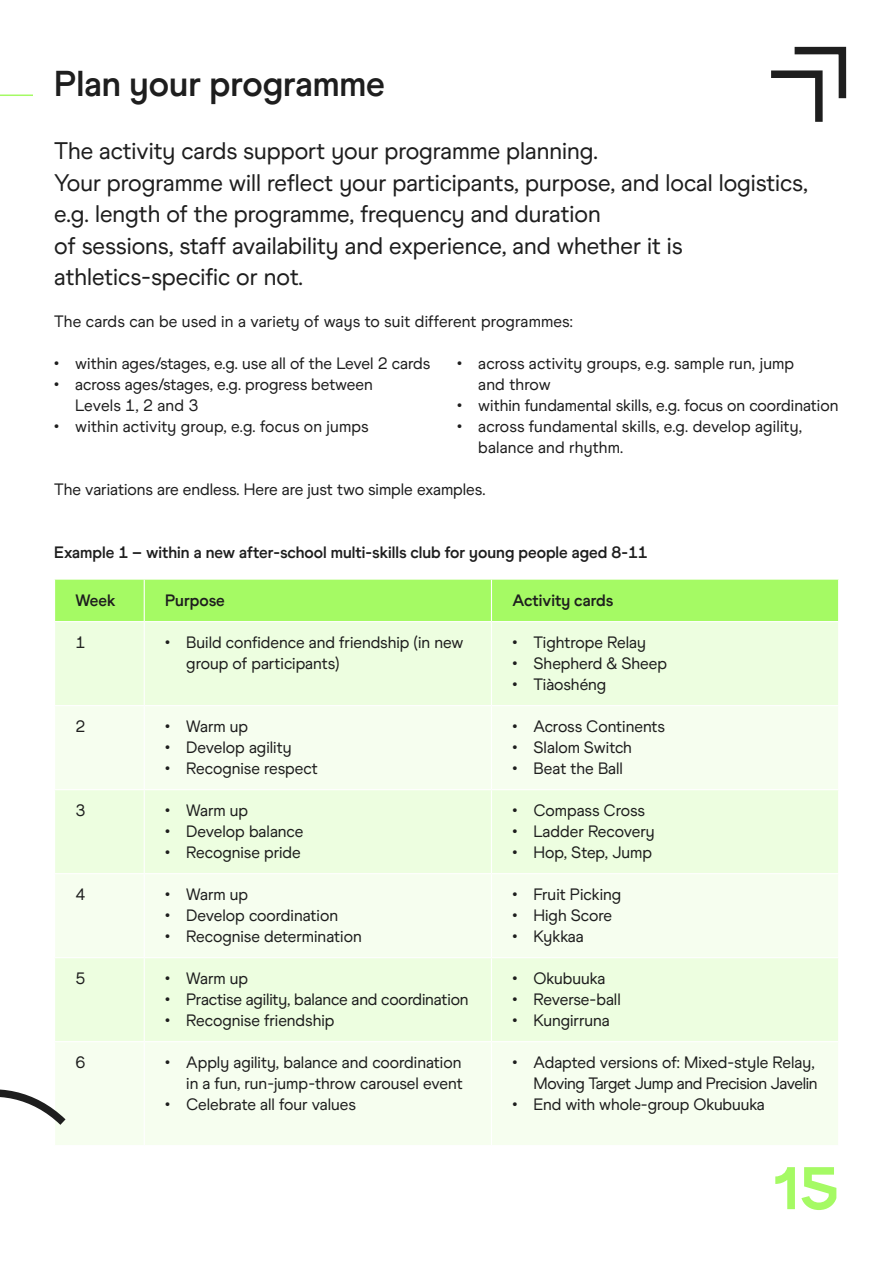
<style>
.page{position:relative;width:893px;height:1263px;background:#fff}
.page>*{position:absolute;margin:0;border:0;box-sizing:border-box;transform-origin:0 0}
.t1{font:60px "World Athletics Headline";color:#a5fa64}
.t2{font:700 36px "World Athletics";color:#1e1e1e}
.t3{font:24px/31.5px "World Athletics";color:#1e1e1e}
.t4{font:16.5px/21px "World Athletics";color:#1e1e1e}
.t5{font:700 16.5px "World Athletics";color:#1e1e1e}
.t6{font:16.5px/21px "World Athletics";letter-spacing:-.02em;color:#1e1e1e;text-align:right}
</style>
<div class="page">
<div style="left:55px;top:580px;width:783px;height:41px;background:#a5fa64"></div>
<div style="left:55px;top:622px;width:783px;height:83px;background:#edfee0"></div>
<svg style="left:55px;top:706px;width:783px;height:439px;fill:#f6feef"></svg>
<hr style="left:144px;top:580px;width:1px;height:41px;background:#fff">
<hr style="left:491px;top:580px;width:1px;height:41px;background:#fff">
<hr style="left:144px;top:622px;width:1px;height:83px;background:#fff">
<hr style="left:491px;top:622px;width:1px;height:83px;background:#fff">
<hr style="left:144px;top:706px;width:1px;height:83px;background:#fff">
<hr style="left:491px;top:706px;width:1px;height:83px;background:#fff">
<hr style="left:54px;top:789px;width:90px;height:1px;background:#fff">
<hr style="left:144px;top:789px;width:347px;height:1px;background:#fff">
<hr style="left:144px;top:790px;width:1px;height:83px;background:#fff">
<hr style="left:491px;top:789px;width:348px;height:1px;background:#fff">
<hr style="left:491px;top:790px;width:1px;height:83px;background:#fff">
<hr style="left:54px;top:873px;width:90px;height:1px;background:#fff">
<hr style="left:144px;top:873px;width:347px;height:1px;background:#fff">
<hr style="left:144px;top:874px;width:1px;height:83px;background:#fff">
<hr style="left:491px;top:873px;width:348px;height:1px;background:#fff">
<hr style="left:491px;top:874px;width:1px;height:83px;background:#fff">
<hr style="left:54px;top:957px;width:90px;height:1px;background:#fff">
<hr style="left:144px;top:957px;width:347px;height:1px;background:#fff">
<hr style="left:144px;top:958px;width:1px;height:83px;background:#fff">
<hr style="left:491px;top:957px;width:348px;height:1px;background:#fff">
<hr style="left:491px;top:958px;width:1px;height:83px;background:#fff">
<hr style="left:54px;top:1041px;width:90px;height:1px;background:#fff">
<hr style="left:144px;top:1041px;width:347px;height:1px;background:#fff">
<hr style="left:144px;top:1042px;width:1px;height:103px;background:#fff">
<hr style="left:491px;top:1041px;width:348px;height:1px;background:#fff">
<hr style="left:491px;top:1042px;width:1px;height:103px;background:#fff">
<svg style="left:771px;top:46px;width:76px;height:76px"></svg>
<svg style="left:0;top:1077px;width:74px;height:68px"></svg>
<hr style="left:0;top:94px;width:33px;height:2px;background:#a5fa64">
<h2 class="t2" style="left:54px;top:62px;width:332px">Plan your programme</h2>
<p class="t3" style="left:54px;top:135px;width:755px">The activity cards support your programme planning.<br>Your programme will reflect your participants, purpose, and local logistics, e.g. length of the programme, frequency and duration<br>of sessions, staff availability and experience, and whether it is athletics-specific or not.</p>
<p class="t4" style="left:54px;top:311px;width:520px">The cards can be used in a variety of ways to suit different programmes:</p>
<p class="t4" style="left:54px;top:353px;width:377px">• within ages/stages, e.g. use all of the Level 2 cards</p>
<p class="t4" style="left:75px;top:374px;width:299px;text-indent:-21px">• across ages/stages, e.g. progress between<br>Levels 1, 2 and 3</p>
<p class="t4" style="left:54px;top:416px;width:316px">• within activity group, e.g. focus on jumps</p>
<p class="t4" style="left:478px;top:353px;width:317px;text-indent:-21px">• across activity groups, e.g. sample run, jump and throw</p>
<p class="t4" style="left:457px;top:395px;width:383px">• within fundamental skills, e.g. focus on coordination</p>
<p class="t4" style="left:478px;top:416px;width:325px;text-indent:-21px">• across fundamental skills, e.g. develop agility, balance and rhythm.</p>
<p class="t4" style="left:54px;top:479px;width:433px">The variations are endless. Here are just two simple examples.</p>
<p class="t5" style="left:54px;top:542px;width:595px">Example 1 – within a new after-school multi-skills club for young people aged 8-11</p>
<p class="t5" style="left:76px;top:590px;width:42px">Week</p>
<p class="t5" style="left:165px;top:590px;width:61px">Purpose</p>
<p class="t5" style="left:512px;top:590px;width:102px">Activity cards</p>
<p class="t4" style="left:76px;top:632px;width:11px">1</p>
<p class="t4" style="left:186px;top:632px;width:279px;text-indent:-21px">• Build confidence and friendship (in new group of participants)</p>
<p class="t4" style="left:512px;top:632px;width:135px">• Tightrope Relay</p>
<p class="t4" style="left:512px;top:653px;width:156px">• Shepherd &amp; Sheep</p>
<p class="t4" style="left:512px;top:674px;width:95px">• Tiàoshéng</p>
<p class="t4" style="left:76px;top:716px;width:11px">2</p>
<p class="t4" style="left:165px;top:716px;width:84px">• Warm up</p>
<p class="t4" style="left:165px;top:737px;width:128px">• Develop agility</p>
<p class="t4" style="left:165px;top:758px;width:154px">• Recognise respect</p>
<p class="t4" style="left:76px;top:800px;width:11px">3</p>
<p class="t4" style="left:165px;top:800px;width:84px">• Warm up</p>
<p class="t4" style="left:165px;top:821px;width:140px">• Develop balance</p>
<p class="t4" style="left:165px;top:842px;width:137px">• Recognise pride</p>
<p class="t4" style="left:76px;top:884px;width:11px">4</p>
<p class="t4" style="left:165px;top:884px;width:84px">• Warm up</p>
<p class="t4" style="left:165px;top:905px;width:174px">• Develop coordination</p>
<p class="t4" style="left:165px;top:926px;width:198px">• Recognise determination</p>
<p class="t4" style="left:76px;top:968px;width:11px">5</p>
<p class="t4" style="left:165px;top:968px;width:84px">• Warm up</p>
<p class="t4" style="left:165px;top:989px;width:305px">• Practise agility, balance and coordination</p>
<p class="t4" style="left:165px;top:1010px;width:171px">• Recognise friendship</p>
<p class="t4" style="left:76px;top:1052px;width:11px">6</p>
<p class="t4" style="left:165px;top:1052px;width:299px;text-align:right">• Apply agility, balance and coordination in a fun, run-jump-throw carousel event</p>
<p class="t4" style="left:165px;top:1094px;width:192px">• Celebrate all four values</p>
<p class="t4" style="left:512px;top:716px;width:154px">• Across Continents</p>
<p class="t4" style="left:512px;top:737px;width:121px">• Slalom Switch</p>
<p class="t4" style="left:512px;top:758px;width:112px">• Beat the Ball</p>
<p class="t4" style="left:512px;top:800px;width:134px">• Compass Cross</p>
<p class="t4" style="left:512px;top:821px;width:144px">• Ladder Recovery</p>
<p class="t4" style="left:512px;top:842px;width:141px">• Hop, Step, Jump</p>
<p class="t4" style="left:512px;top:884px;width:110px">• Fruit Picking</p>
<p class="t4" style="left:512px;top:905px;width:101px">• High Score</p>
<p class="t4" style="left:512px;top:926px;width:73px">• Kykkaa</p>
<p class="t4" style="left:512px;top:968px;width:94px">• Okubuuka</p>
<p class="t4" style="left:512px;top:989px;width:110px">• Reverse-ball</p>
<p class="t4" style="left:512px;top:1010px;width:99px">• Kungirruna</p>
<p class="t6" style="left:512px;top:1052px;width:307px">• Adapted versions of: Mixed-style Relay,<br>Moving Target Jump and Precision Javelin</p>
<p class="t4" style="left:512px;top:1094px;width:254px">• End with whole-group Okubuuka</p>
<h1 class="t1" style="left:774px;top:1152px;width:67px">15</h1>
</div>
